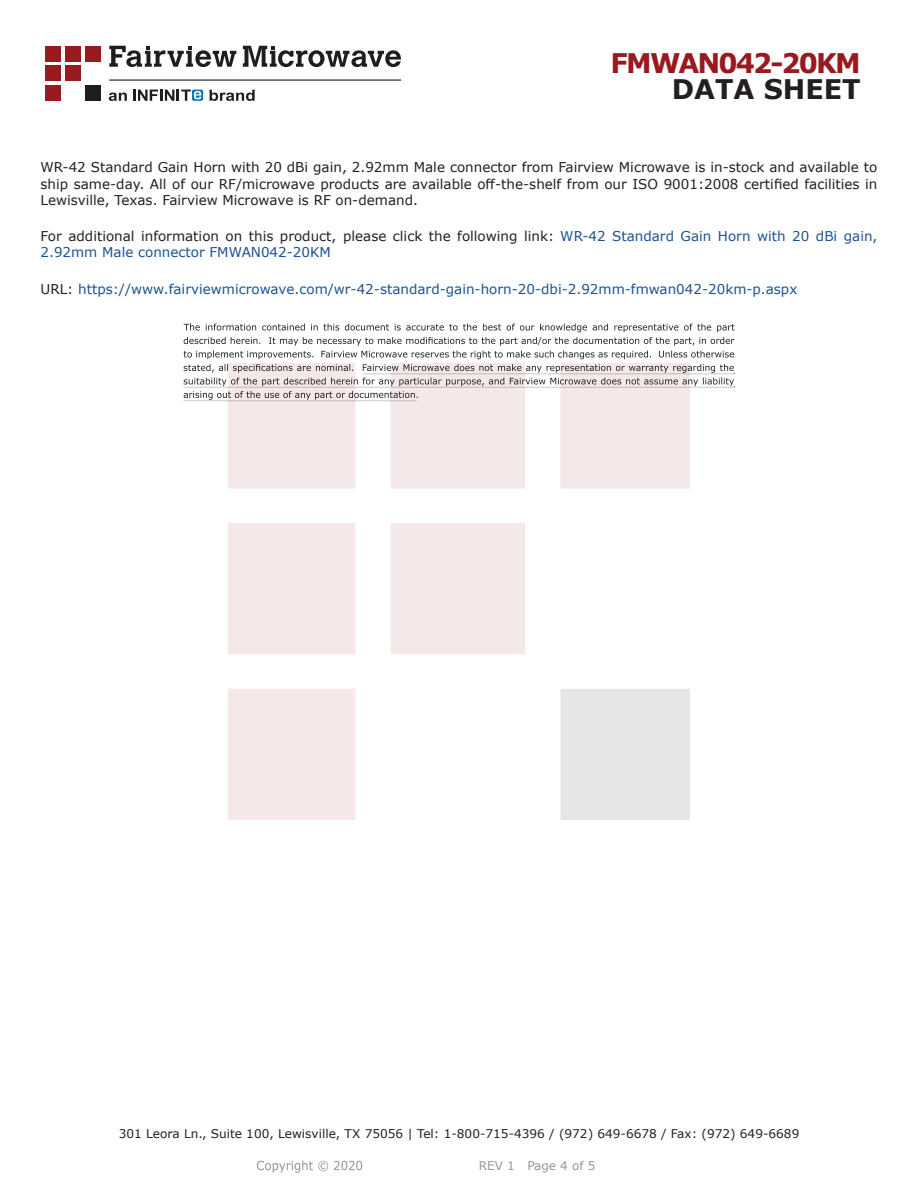
<style>
.page{position:relative;width:918px;height:1188px;background:#fff}
.page>*{position:absolute;margin:0;border:0;box-sizing:border-box;transform-origin:0 0}
.FM{font:700 27px "Verdana";letter-spacing:-.07em;color:#981a1e}
.t1{font:700 27px "Verdana";color:#231f20}
.Web_Description_Para{font:13.5px/16.2px "Verdana";color:#231f20;text-align:justify}
.Web_Description_Para-2{font:13.5px/16.2px "Verdana";color:#1a5392}
.URL_para{font:13.5px "Verdana";color:#1a5392}
.t2{font:12px "Verdana";color:#231f20}
.REV_Info{font:12px "Verdana";color:#939598}
.s1{color:#231f20}
</style>
<div class="page">
<img style="left:257px;top:1160px;width:106px;height:13px">
<div style="left:45px;top:46px;width:16px;height:15px;background:#971b1f"></div>
<div style="left:65px;top:66px;width:16px;height:15px;background:#971b1f"></div>
<div style="left:85px;top:85px;width:16px;height:16px;background:#211d1e"></div>
<div style="left:45px;top:85px;width:16px;height:16px;background:#971b1f"></div>
<div style="left:85px;top:46px;width:16px;height:15px;background:#971b1f"></div>
<div style="left:45px;top:66px;width:16px;height:15px;background:#971b1f"></div>
<div style="left:65px;top:46px;width:16px;height:15px;background:#971b1f"></div>
<svg style="left:109px;top:46px;width:292px;height:21px"></svg>
<svg style="left:192px;top:90px;width:11px;height:11px"></svg>
<svg style="left:133px;top:90px;width:68px;height:11px"></svg>
<svg style="left:210px;top:90px;width:45px;height:11px"></svg>
<svg style="left:109px;top:93px;width:18px;height:8px"></svg>
<hr style="left:109px;top:80px;width:292px;height:1px;background:#211d1e">
<svg style="left:184px;top:324px;width:551px;height:76px"></svg>
<hr style="left:363px;top:373px;width:372px;height:1px;background:#231f20">
<hr style="left:183px;top:387px;width:551px;height:1px;background:#231f20">
<hr style="left:183px;top:400px;width:234px;height:1px;background:#231f20">
<p class="FM" style="left:611px;top:44px;width:252px">FMWAN042-20KM</p>
<p class="t1" style="left:672px;top:70px;width:191px">DATA SHEET</p>
<p class="Web_Description_Para" style="left:40px;top:159px;width:839px">WR-42 Standard Gain Horn with 20 dBi gain, 2.92mm Male connector from Fairview Microwave is in-stock and available to ship same-day. All of our RF/microwave products are available off-the-shelf from our ISO 9001:2008 certified facilities in Lewisville, Texas. Fairview Microwave is RF on-demand.</p>
<p class="Web_Description_Para-2" style="left:40px;top:228px;width:839px"><span class="s1">For additional information on this product, please click the following link:</span> WR-42 Standard Gain Horn with 20 dBi gain,<br>2.92mm Male connector FMWAN042-20KM</p>
<p class="URL_para" style="left:40px;top:280px;width:758px"><span class="s1">URL:</span> https://www.fairviewmicrowave.com/wr-42-standard-gain-horn-20-dbi-2.92mm-fmwan042-20km-p.aspx</p>
<p class="t2" style="left:119px;top:1125px;width:682px">301 Leora Ln., Suite 100, Lewisville, TX 75056 | Tel: 1-800-715-4396 / (972) 649-6678 / Fax: (972) 649-6689</p>
<p class="REV_Info" style="left:479px;top:1157px;width:118px">REV 1 Page 4 of 5</p>
</div>
